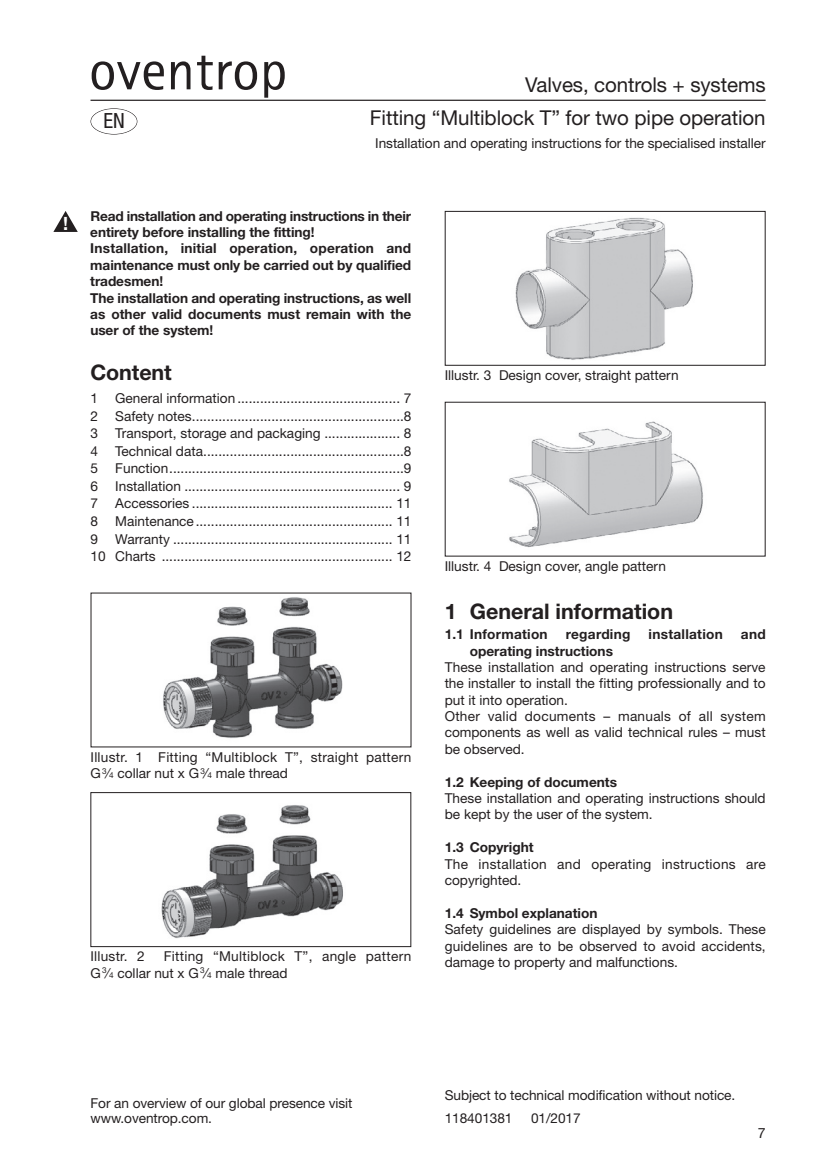
<style>
.page{position:relative;width:823px;height:1163px;background:#fff}
.page>*{position:absolute;margin:0;border:0;box-sizing:border-box;transform-origin:0 0}
.t1{font:700 21.5px "Helvetica Neue";color:#231f20}
.t2{font:condensed 21px "Helvetica Neue";color:#231f20}
.t3{font:20.5px/32.8px "Helvetica Neue";letter-spacing:-.005em;color:#231f20;text-align:right}
.t4{font:700 18.25px "Helvetica Neue";color:#fff}
.t5{font:14.25px "Helvetica Neue";color:#231f20}
.t6{font:13.75px/16.5px "Helvetica Neue";color:#231f20}
.t7{font:700 13.75px/16.5px "Helvetica Neue";letter-spacing:-.005em;color:#231f20}
.t8{font:13.75px/16.5px "Helvetica Neue";letter-spacing:.02em;color:#231f20}
.t9{font:700 13.75px "Helvetica Neue";letter-spacing:.02em;color:#231f20}
.s1{font-size:8.25px}
</style>
<div class="page">
<svg style="left:90px;top:108px;width:47px;height:26px"></svg>
<img style="left:163px;top:597px;width:180px;height:141px">
<svg style="left:53px;top:211px;width:25px;height:21px"></svg>
<img style="left:161px;top:805px;width:182px;height:133px">
<div style="left:90px;top:792px;width:321px;height:154px;border:1px solid #231f20"></div>
<img style="left:515px;top:217px;width:178px;height:143px">
<div style="left:444px;top:211px;width:321px;height:155px;border:1px solid #231f20"></div>
<img style="left:509px;top:421px;width:194px;height:127px">
<hr style="left:90px;top:100px;width:675px;height:1px;background:#231f20">
<svg style="left:92px;top:56px;width:192px;height:42px"></svg>
<h2 class="t2" style="left:103px;top:109px;width:23px">EN</h2>
<h3 class="t3" style="left:370px;top:68px;width:397px">Valves, controls + systems<br>Fitting “Multiblock T” for two pipe operation</h3>
<p class="t6" style="left:375px;top:135px;width:391px">Installation and operating instructions for the specialised installer</p>
<h3 class="t4" style="left:63px;top:212px;width:7px">!</h3>
<p class="t7" style="left:90px;top:207px;width:322px">Read installation and operating instructions in their entirety before installing the fitting!<br>Installation, initial operation, operation and maintenance must only be carried out by qualified tradesmen!<br>The installation and operating instructions, as well as other valid documents must remain with the user of the system!</p>
<h1 class="t1" style="left:90px;top:359px;width:83px">Content</h1>
<p class="t6" style="left:90px;top:389px;width:9px">1</p>
<p class="t6" style="left:115px;top:389px;width:297px">General information ........................................... 7</p>
<p class="t6" style="left:90px;top:407px;width:9px">2</p>
<p class="t6" style="left:115px;top:407px;width:297px">Safety notes........................................................8</p>
<p class="t6" style="left:90px;top:425px;width:9px">3</p>
<p class="t6" style="left:115px;top:425px;width:297px">Transport, storage and packaging .................... 8</p>
<p class="t6" style="left:90px;top:442px;width:9px">4</p>
<p class="t6" style="left:115px;top:442px;width:297px">Technical data.....................................................8</p>
<p class="t6" style="left:90px;top:460px;width:9px">5</p>
<p class="t6" style="left:115px;top:460px;width:297px">Function..............................................................9</p>
<p class="t6" style="left:90px;top:477px;width:9px">6</p>
<p class="t6" style="left:115px;top:477px;width:297px">Installation ......................................................... 9</p>
<p class="t6" style="left:90px;top:495px;width:9px">7</p>
<p class="t6" style="left:115px;top:495px;width:297px">Accessories ..................................................... 11</p>
<p class="t6" style="left:90px;top:512px;width:9px">8</p>
<p class="t6" style="left:115px;top:512px;width:297px">Maintenance.................................................... 11</p>
<p class="t6" style="left:90px;top:530px;width:9px">9</p>
<p class="t6" style="left:90px;top:529px;width:322px;line-height:17.5px;text-align:right">Warranty .......................................................... 11<br>10 Charts ............................................................. 12</p>
<p class="t8" style="left:90px;top:748px;width:322px">Illustr. 1 Fitting “Multiblock T”, straight pattern<br>G <sup>3</sup>⁄<span class="s1">4</span> collar nut x G <sup>3</sup>⁄<span class="s1">4</span> male thread</p>
<p class="t8" style="left:90px;top:947px;width:322px;text-indent:73px">Fitting “Multiblock T”, angle pattern<br>G <sup>3</sup>⁄<span class="s1">4</span> collar nut x G <sup>3</sup>⁄<span class="s1">4</span> male thread</p>
<p class="t8" style="left:90px;top:947px;width:56px">Illustr. 2</p>
<p class="t6" style="left:444px;top:367px;width:235px">Illustr. 3 Design cover, straight pattern</p>
<p class="t6" style="left:444px;top:557px;width:223px">Illustr. 4 Design cover, angle pattern</p>
<h1 class="t1" style="left:444px;top:598px;width:230px">1 General information</h1>
<p class="t9" style="left:444px;top:625px;width:104px">1.1 Information</p>
<p class="t9" style="left:565px;top:625px;width:66px">regarding</p>
<p class="t9" style="left:648px;top:625px;width:76px">installation</p>
<p class="t7" style="left:740px;top:625px;width:26px">and</p>
<p class="t7" style="left:469px;top:642px;width:145px">operating instructions</p>
<p class="t6" style="left:444px;top:658px;width:322px">These installation and operating instructions serve the installer to install the fitting professionally and to put it into operation.<br>Other valid documents – manuals of all system components as well as valid technical rules – must be observed.</p>
<p class="t7" style="left:444px;top:773px;width:174px">1.2 Keeping of documents</p>
<p class="t6" style="left:444px;top:789px;width:322px">These installation and operating instructions should be kept by the user of the system.</p>
<p class="t7" style="left:444px;top:838px;width:90px">1.3 Copyright</p>
<p class="t8" style="left:444px;top:855px;width:322px">The installation and operating instructions are copyrighted.</p>
<p class="t7" style="left:444px;top:904px;width:154px">1.4 Symbol explanation</p>
<p class="t6" style="left:444px;top:920px;width:322px;text-align:justify">Safety guidelines are displayed by symbols. These guidelines are to be observed to avoid accidents, damage to property and malfunctions.</p>
<p class="t6" style="left:90px;top:1095px;width:263px;line-height:15px">For an overview of our global presence visit www.oventrop.com.</p>
<p class="t6" style="left:444px;top:1082px;width:292px;line-height:23.5px">Subject to technical modification without notice.<br>118401381</p>
<p class="t6" style="left:530px;top:1109px;width:51px">01/2017</p>
<p class="t5" style="left:757px;top:1124px;width:9px">7</p>
</div>
